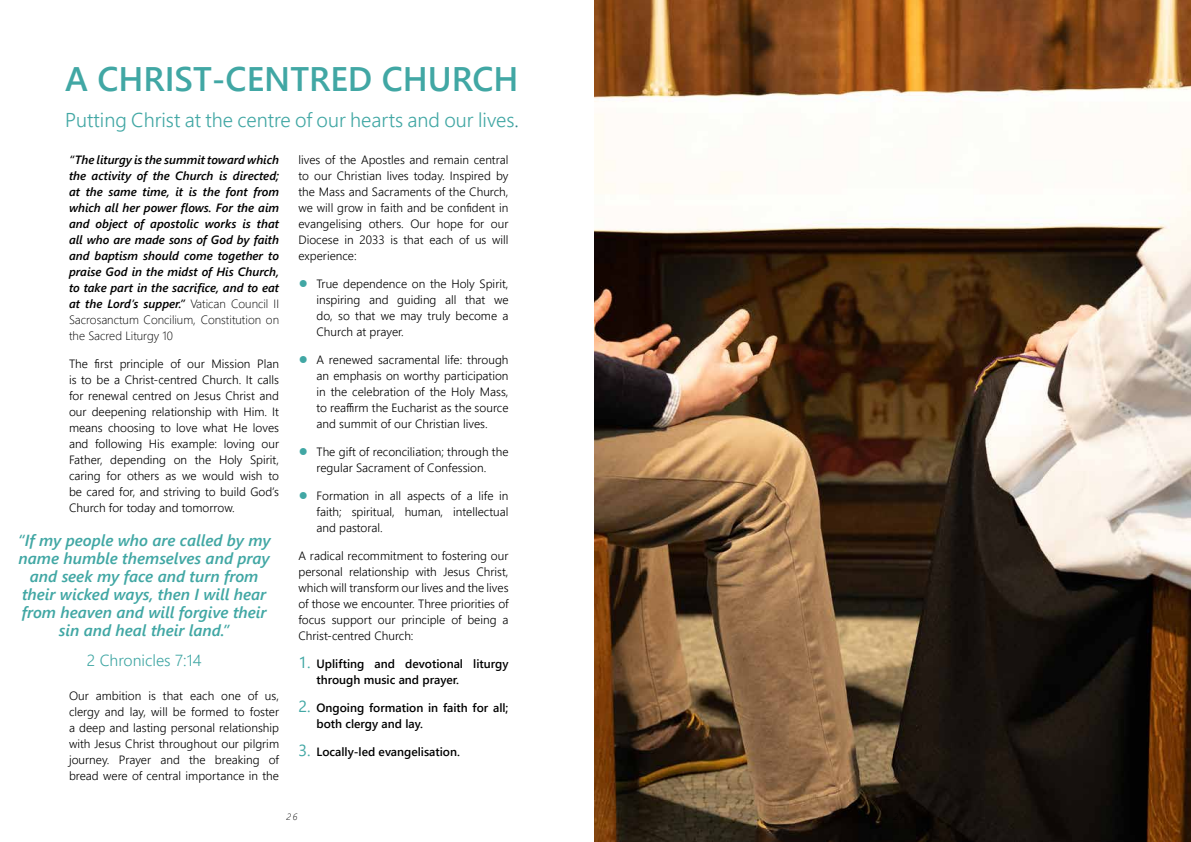
<style>
.page{position:relative;width:1191px;height:842px;background:#fff}
.page>*{position:absolute;margin:0;border:0;box-sizing:border-box;transform-origin:0 0}
.t1{font:600 34px "Segoe UI";color:#41a7a4}
.t2{font:300 20px "Segoe UI";color:#41a7a4}
.t3{font:italic 600 16px/18px "Segoe UI";color:#41a7a4;text-align:center}
.t4{font:300 16px "Segoe UI";color:#41a7a4}
.t5{font:300 12px/16px "Segoe UI";color:#000;text-align:justify}
.t6{font:italic 600 12px/16px "Segoe UI";color:#000;text-align:justify}
.t7{font:600 12px/16px "Segoe UI";color:#000}
.t8{font:italic 300 9px "Segoe UI";color:#000}
.s1{color:#30838b}
.s2{font-weight:300;font-style:normal}
.s3{font-size:16px;color:#41a7a4}
.s4{font-weight:400;font-size:16px;color:#41a7a4}
</style>
<div class="page">
<img style="left:594px;top:0;width:597px;height:842px">
<h1 class="t1" style="left:65px;top:47px;width:455px">A CHRIST-CENTRED CHURCH</h1>
<h2 class="t2" style="left:65px;top:101px;width:455px">Putting Christ at the centre of our hearts and our lives<span class="s1">.</span></h2>
<p class="t6" style="left:69px;top:149px;width:212px">“The liturgy is the summit toward which the activity of the Church is directed; at the same time, it is the font from which all her power flows. For the aim and object of apostolic works is that all who are made sons of God by faith and baptism should come together to praise God in the midst of His Church, to take part in the sacrifice, and to eat at the Lord’s supper.” <span class="s2">Vatican Council II Sacrosanctum Concilium, Constitution on the Sacred Liturgy 10</span></p>
<p class="t5" style="left:69px;top:354px;width:212px">The first principle of our Mission Plan is to be a Christ-centred Church. It calls for renewal centred on Jesus Christ and our deepening relationship with Him. It means choosing to love what He loves and following His example: loving our Father, depending on the Holy Spirit, caring for others as we would wish to be cared for, and striving to build God’s Church for today and tomorrow.</p>
<h3 class="t3" style="left:18px;top:529px;width:254px">“If my people who are called by my name humble themselves and pray and seek my face and turn from their wicked ways, then I will hear from heaven and will forgive their sin and heal their land.”</h3>
<h3 class="t4" style="left:87px;top:645px;width:116px">2 Chronicles 7:14</h3>
<p class="t5" style="left:69px;top:686px;width:212px">Our ambition is that each one of us, clergy and lay, will be formed to foster a deep and lasting personal relationship with Jesus Christ throughout our pilgrim journey. Prayer and the breaking of bread were of central importance in the</p>
<p class="t5" style="left:298px;top:150px;width:212px">lives of the Apostles and remain central to our Christian lives today. Inspired by the Mass and Sacraments of the Church, we will grow in faith and be confident in evangelising others. Our hope for our Diocese in 2033 is that each of us will experience:</p>
<p class="t5" style="left:316px;top:274px;width:194px;text-indent:-18px"><span class="s3">●</span> True dependence on the Holy Spirit, inspiring and guiding all that we do, so that we may truly become a Church at prayer.</p>
<p class="t5" style="left:316px;top:350px;width:194px;text-indent:-18px"><span class="s3">●</span> A renewed sacramental life: through an emphasis on worthy participation in the celebration of the Holy Mass, to reaffirm the Eucharist as the source and summit of our Christian lives.</p>
<p class="t5" style="left:298px;top:442px;width:212px;text-align:center"><span class="s3">●</span> The gift of reconciliation; through the regular Sacrament of Confession.</p>
<p class="t5" style="left:316px;top:486px;width:194px;text-indent:-18px"><span class="s3">●</span> Formation in all aspects of a life in faith; spiritual, human, intellectual and pastoral.</p>
<p class="t5" style="left:298px;top:546px;width:212px">A radical recommitment to fostering our personal relationship with Jesus Christ, which will transform our lives and the lives of those we encounter. Three priorities of focus support our principle of being a Christ-centred Church:</p>
<p class="t7" style="left:316px;top:654px;width:193px;text-indent:-18px"><span class="s4">1.</span> Uplifting and devotional liturgy through music and prayer.</p>
<p class="t7" style="left:316px;top:698px;width:193px;text-indent:-18px"><span class="s4">2.</span> Ongoing formation in faith for all; both clergy and lay.</p>
<p class="t7" style="left:298px;top:742px;width:163px"><span class="s4">3.</span> Locally-led evangelisation.</p>
<p class="t8" style="left:287px;top:808px;width:12px">26</p>
</div>
